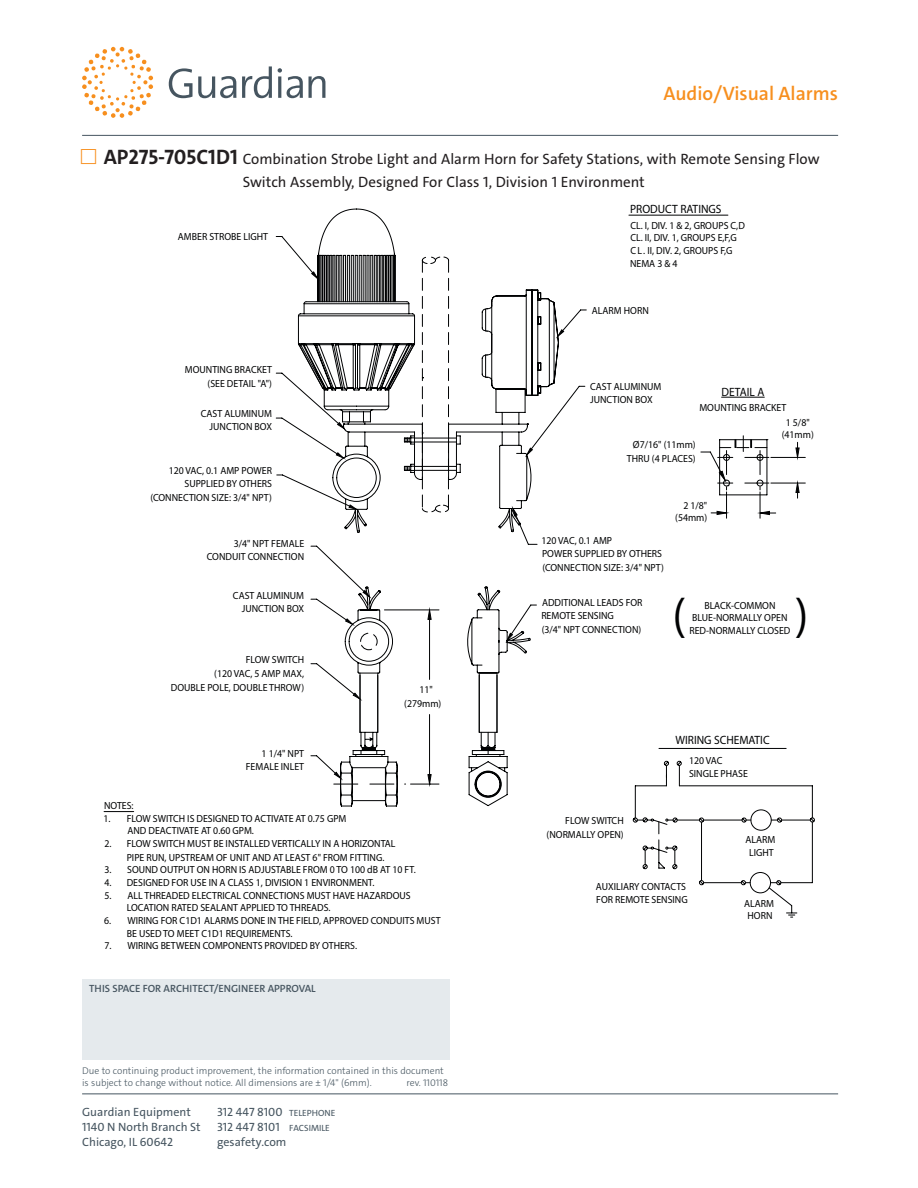
<style>
.page{position:relative;width:918px;height:1188px;background:#fff}
.page>*{position:absolute;margin:0;border:0;box-sizing:border-box;transform-origin:0 0}
.t1{font:49.35px "Myriad Pro";color:#010203;scale:.95 1}
.t2{font:600 19.5px "The Sans C4 s";color:#f78f1e}
.t3{font:15px/22.5px "The Sans C4 s";color:#231f20}
.t4{font:12px "The Sans C4 s";color:#465560}
.t5{font:12px "Myriad Pro";color:#010203;scale:.95 1}
.t6{font:600 10.5px "The Sans C4 s";color:#465560}
.t7{font:10.35px/12.6px "Myriad Pro";color:#010203;scale:.95 1}
.Body{font:300 9.75px/11.7px "The Sans C4 s";color:#465560}
.s1{font-weight:700;font-size:21px}
.s2{font-size:9px}
</style>
<div class="page">
<hr style="left:82px;top:1094px;width:756px;height:1px;background:#465560">
<div style="left:82px;top:979px;width:367px;height:81px;background:#e5eaed"></div>
<hr style="left:82px;top:135px;width:756px;height:1px;background:#465560">
<svg style="left:242px;top:66px;width:30px;height:32px"></svg>
<svg style="left:278px;top:68px;width:25px;height:30px"></svg>
<svg style="left:309px;top:76px;width:16px;height:22px"></svg>
<svg style="left:169px;top:68px;width:67px;height:30px"></svg>
<svg style="left:82px;top:47px;width:71px;height:71px"></svg>
<hr style="left:104px;top:811px;width:30px;height:1px;background:#010203">
<svg style="left:276px;top:209px;width:534px;height:684px"></svg>
<h2 class="t2" style="left:664px;top:81px;width:176px">Audio/Visual Alarms</h2>
<p class="t3" style="left:243px;top:148px;width:578px;text-indent:-139px"><span class="s1">AP275-705C1D1</span> Combination Strobe Light and Alarm Horn for Safety Stations, with Remote Sensing Flow<br>Switch Assembly, Designed For Class 1, Division 1 Environment</p>
<p class="t7" style="left:178px;top:230px;width:96px">AMBER STROBE LIGHT</p>
<p class="t7" style="left:185px;top:363px;width:93px;line-height:14px;text-align:right">MOUNTING BRACKET (SEE DETAIL "A")</p>
<p class="t7" style="left:201px;top:407px;width:76px;text-align:right">CAST ALUMINUM<br>JUNCTION BOX</p>
<p class="t7" style="left:169px;top:464px;width:110px;text-align:right">120 VAC, 0.1 AMP POWER<br>SUPPLIED BY OTHERS</p>
<p class="t7" style="left:150px;top:491px;width:130px">(CONNECTION SIZE: 3/4" NPT)</p>
<p class="t5" style="left:630px;top:201px;width:98px">PRODUCT RATINGS</p>
<p class="t7" style="left:630px;top:219px;width:122px">CL. I, DIV. 1 &amp; 2, GROUPS C,D<br>CL. II, DIV. 1, GROUPS E,F,G<br>CL. II, DIV. 2, GROUPS F,G<br>NEMA 3 &amp; 4</p>
<p class="t7" style="left:592px;top:304px;width:61px">ALARM HORN</p>
<p class="t7" style="left:590px;top:380px;width:76px">CAST ALUMINUM<br>JUNCTION BOX</p>
<p class="t5" style="left:722px;top:385px;width:47px">DETAIL A</p>
<p class="t7" style="left:699px;top:401px;width:93px">MOUNTING BRACKET</p>
<p class="t7" style="left:627px;top:437px;width:74px;line-height:14px;text-align:center">Ø7/16" (11mm)<br>THRU (4 PLACES)</p>
<p class="t7" style="left:675px;top:499px;width:35px;line-height:12.1px;text-align:right">2 1/8" (54mm)</p>
<p class="t7" style="left:782px;top:417px;width:35px;line-height:12.1px;text-align:center">1 5/8" (41mm)</p>
<p class="t7" style="left:207px;top:537px;width:104px;line-height:13.4px;text-align:right">3/4" NPT FEMALE<br>CONDUIT CONNECTION</p>
<p class="t7" style="left:541px;top:535px;width:129px">120 VAC, 0.1 AMP<br>POWER SUPPLIED BY OTHERS</p>
<p class="t7" style="left:542px;top:561px;width:130px">(CONNECTION SIZE: 3/4" NPT)</p>
<p class="t7" style="left:233px;top:589px;width:76px;text-align:right">CAST ALUMINUM<br>JUNCTION BOX</p>
<p class="t7" style="left:171px;top:652px;width:142px;line-height:14px;text-align:right">FLOW SWITCH<br>(120 VAC, 5 AMP MAX,<br>DOUBLE POLE, DOUBLE THROW)</p>
<p class="t7" style="left:246px;top:747px;width:63px;text-align:right">1 1/4" NPT<br>FEMALE INLET</p>
<p class="t7" style="left:404px;top:682px;width:41px;line-height:14px;text-indent:15px">11" (279mm)</p>
<p class="t7" style="left:541px;top:596px;width:108px">ADDITIONAL LEADS FOR<br>REMOTE SENSING</p>
<p class="t7" style="left:542px;top:623px;width:106px">(3/4" NPT CONNECTION)</p>
<p class="t1" style="left:672px;top:585px;width:16px">(</p>
<p class="t1" style="left:795px;top:585px;width:16px">)</p>
<p class="t7" style="left:689px;top:599px;width:108px;text-align:center">BLACK-COMMON<br>BLUE-NORMALLY OPEN<br>RED-NORMALLY CLOSED</p>
<p class="t5" style="left:675px;top:732px;width:101px">WIRING SCHEMATIC</p>
<p class="t7" style="left:689px;top:754px;width:64px">120 VAC<br>SINGLE PHASE</p>
<p class="t7" style="left:104px;top:799px;width:33px">NOTES:</p>
<p class="t7" style="left:127px;top:812px;width:232px;text-indent:-24px">1. FLOW SWITCH IS DESIGNED TO ACTIVATE AT 0.75 GPM<br>AND DEACTIVATE AT 0.60 GPM.</p>
<p class="t7" style="left:127px;top:836px;width:284px;line-height:14px;text-indent:-22px">2. FLOW SWITCH MUST BE INSTALLED VERTICALLY IN A HORIZONTAL<br>PIPE RUN, UPSTREAM OF UNIT AND AT LEAST 6" FROM FITTING.</p>
<p class="t7" style="left:104px;top:864px;width:329px">3. SOUND OUTPUT ON HORN IS ADJUSTABLE FROM 0 TO 100 dB AT 10 FT.</p>
<p class="t7" style="left:104px;top:876px;width:286px">4. DESIGNED FOR USE IN A CLASS 1, DIVISION 1 ENVIRONMENT.</p>
<p class="t7" style="left:127px;top:889px;width:300px;text-indent:-22px">5. ALL THREADED ELECTRICAL CONNECTIONS MUST HAVE HAZARDOUS<br>LOCATION RATED SEALANT APPLIED TO THREADS.</p>
<p class="t7" style="left:127px;top:914px;width:332px;text-indent:-23px">6. WIRING FOR C1D1 ALARMS DONE IN THE FIELD, APPROVED CONDUITS MUST<br>BE USED TO MEET C1D1 REQUIREMENTS.</p>
<p class="t7" style="left:104px;top:939px;width:268px">7. WIRING BETWEEN COMPONENTS PROVIDED BY OTHERS.</p>
<p class="t6" style="left:89px;top:981px;width:228px">THIS SPACE FOR ARCHITECT/ENGINEER APPROVAL</p>
<p class="Body" style="left:82px;top:1065px;width:363px">Due to continuing product improvement, the information contained in this document is subject to change without notice. All dimensions are ± 1/4" (6mm).</p>
<p class="Body" style="left:407px;top:1077px;width:43px">rev. 110118</p>
<p class="t4" style="left:82px;top:1104px;width:110px">Guardian Equipment</p>
<p class="t4" style="left:217px;top:1104px;width:120px">312 447 8100 <span class="s2">TELEPHONE</span></p>
<p class="t4" style="left:82px;top:1119px;width:120px">1140 N North Branch St</p>
<p class="t4" style="left:217px;top:1119px;width:114px">312 447 8101 <span class="s2">FACSIMILE</span></p>
<p class="t4" style="left:82px;top:1134px;width:93px">Chicago, IL 60642</p>
<p class="t4" style="left:217px;top:1134px;width:71px">gesafety.com</p>
<p class="t7" style="left:547px;top:814px;width:83px;line-height:14px;text-align:right">FLOW SWITCH (NORMALLY OPEN)</p>
<p class="t7" style="left:596px;top:880px;width:98px">AUXILIARY CONTACTS<br>FOR REMOTE SENSING</p>
<p class="t7" style="left:746px;top:833px;width:33px;text-align:center">ALARM<br>LIGHT</p>
<p class="t7" style="left:744px;top:897px;width:33px;text-align:center">ALARM<br>HORN</p>
</div>
